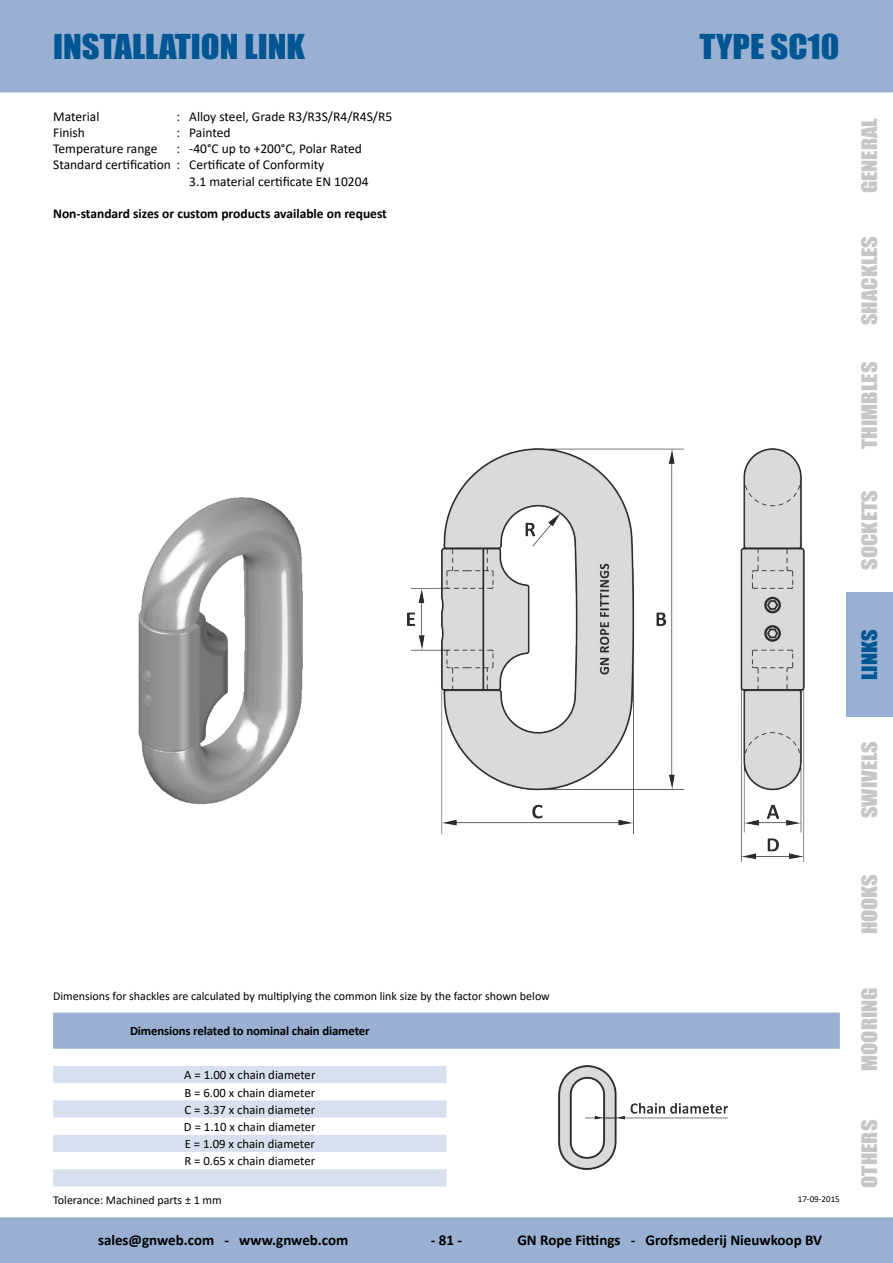
<style>
.page{position:relative;width:893px;height:1263px;background:#fff}
.page>*{position:absolute;margin:0;border:0;box-sizing:border-box;transform-origin:0 0}
.t1{font:31.5px "Impact";color:#005693;scale:1.1 1}
.t2{font:19.5px "Impact";color:#c6c6c6;scale:1.15 1}
.t3{font:19.5px "Impact";color:#005693;scale:1.15 1}
.t4{font:700 15px "Calibri";color:#000}
.t5{font:13.5px "Calibri";color:#000}
.t6{font:700 13.5px "Calibri";color:#000}
.t7{font:12.75px/17.2px "Calibri";color:#000;text-align:justify}
.t8{font:700 12.75px "Calibri";letter-spacing:-.01em;color:#000}
.t9{font:12px "Calibri";color:#000}
.t10{font:9px "Calibri";color:#000}
</style>
<div class="page">
<div style="left:0;top:0;width:893px;height:93px;background:#99b0d3"></div>
<div style="left:0;top:1217px;width:893px;height:46px;background:#99b0d3"></div>
<div style="left:846px;top:592px;width:47px;height:125px;background:#99b0d3"></div>
<img style="left:407px;top:448px;width:397px;height:414px">
<img style="left:138px;top:497px;width:165px;height:308px">
<div style="left:53px;top:1012px;width:787px;height:37px;background:#99b0d3"></div>
<svg style="left:53px;top:1066px;width:393px;height:120px;fill:#d8e0ef"></svg>
<img style="left:559px;top:1066px;width:168px;height:103px">
<h1 class="t1" style="left:53px;top:22px;width:231px">INSTALLATION LINK</h1>
<h1 class="t1" style="left:699px;top:22px;width:129px">TYPE SC10</h1>
<p class="t5" style="left:53px;top:107px;width:48px">Material</p>
<p class="t5" style="left:176px;top:107px;width:217px">: Alloy steel, Grade R3/R3S/R4/R4S/R5</p>
<p class="t5" style="left:53px;top:123px;width:33px">Finish</p>
<p class="t5" style="left:176px;top:123px;width:56px">: Painted</p>
<p class="t5" style="left:53px;top:139px;width:106px">Temperature range</p>
<p class="t5" style="left:176px;top:139px;width:187px">: -40°C up to +200°C, Polar Rated</p>
<p class="t5" style="left:53px;top:155px;width:273px">Standard certification : Certificate of Conformity</p>
<p class="t5" style="left:189px;top:172px;width:181px">3.1 material certificate EN 10204</p>
<p class="t6" style="left:53px;top:204px;width:335px">Non-standard sizes or custom products available on request</p>
<h2 class="t2" style="left:854px;top:193px;width:67px;rotate:-90deg">GENERAL</h2>
<h2 class="t2" style="left:854px;top:325px;width:79px;rotate:-90deg">SHACKLES</h2>
<h2 class="t2" style="left:854px;top:449px;width:77px;rotate:-90deg">THIMBLES</h2>
<h2 class="t2" style="left:854px;top:570px;width:70px;rotate:-90deg">SOCKETS</h2>
<h2 class="t3" style="left:854px;top:680px;width:45px;rotate:-90deg">LINKS</h2>
<h2 class="t2" style="left:854px;top:818px;width:69px;rotate:-90deg">SWIVELS</h2>
<p class="t9" style="left:53px;top:987px;width:498px">Dimensions for shackles are calculated by multiplying the common link size by the factor shown below</p>
<p class="t8" style="left:130px;top:1022px;width:241px">Dimensions related to nominal chain diameter</p>
<p class="t7" style="left:184px;top:1066px;width:133px">A = 1.00 x chain diameter B = 6.00 x chain diameter C = 3.37 x chain diameter D = 1.10 x chain diameter E = 1.09 x chain diameter R = 0.65 x chain diameter</p>
<p class="t9" style="left:53px;top:1191px;width:170px">Tolerance: Machined parts ± 1 mm</p>
<p class="t10" style="left:798px;top:1192px;width:44px">17-09-2015</p>
<p class="t4" style="left:98px;top:1229px;width:252px">sales@gnweb.com - www.gnweb.com</p>
<p class="t4" style="left:431px;top:1229px;width:33px">- 81 -</p>
<p class="t4" style="left:517px;top:1229px;width:306px">GN Rope Fittings - Grofsmederij Nieuwkoop BV</p>
<h2 class="t2" style="left:854px;top:934px;width:54px;rotate:-90deg">HOOKS</h2>
<h2 class="t2" style="left:854px;top:1071px;width:74px;rotate:-90deg">MOORING</h2>
<h2 class="t2" style="left:854px;top:1188px;width:61px;rotate:-90deg">OTHERS</h2>
</div>
